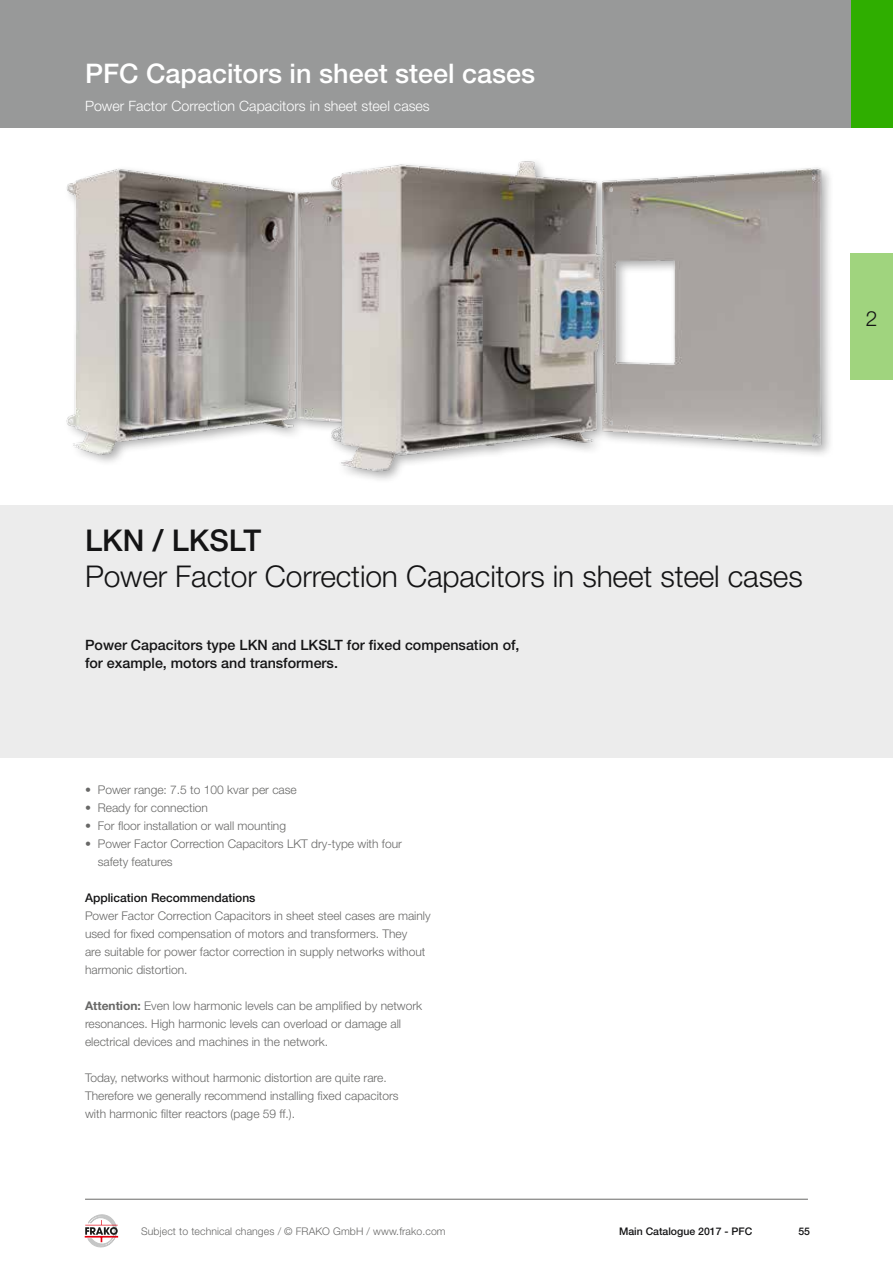
<style>
.page{position:relative;width:893px;height:1263px;background:#fff}
.page>*{position:absolute;margin:0;border:0;box-sizing:border-box;transform-origin:0 0}
.t1{font:300 30px "Helvetica Neue LT Std";letter-spacing:-.005em;color:#141415}
.t2{font:500 30px "Helvetica Neue LT Std";color:#141415}
.t3{font:500 27px "Helvetica Neue LT Std";color:#fff}
.t4{font:300 21px "Helvetica Neue LT Std";color:#141415}
.t5{font:500 14.25px/18px "Helvetica Neue LT Std";color:#141415}
.t6{font:300 14.25px "Helvetica Neue LT Std";color:#fff}
.t7{font:300 12px/18px "Helvetica Neue LT Std";color:#686867}
.t8{font:500 12px "Helvetica Neue LT Std";color:#141415}
.t9{font:300 10.5px "Helvetica Neue LT Std";letter-spacing:.01em;color:#686867}
.t10{font:500 10.5px "Helvetica Neue LT Std";color:#141415}
.s1{font-weight:700}
</style>
<div class="page">
<div style="left:850px;top:0;width:43px;height:128px;background:#2fae00"></div>
<div style="left:850px;top:254px;width:43px;height:126px;background:#a0d47e"></div>
<img style="left:66px;top:168px;width:261px;height:289px">
<div style="left:328px;top:157px;width:506px;height:327px;background:#141415;opacity:.35"></div>
<img style="left:327px;top:157px;width:497px;height:317px">
<div style="left:0;top:0;width:850px;height:128px;background:#989999"></div>
<hr style="left:85px;top:1199px;width:723px;height:1px;background:#686867">
<svg style="left:85px;top:1214px;width:34px;height:34px"></svg>
<div style="left:0;top:506px;width:893px;height:252px;background:#ececec"></div>
<h2 class="t3" style="left:85px;top:57px;width:452px">PFC Capacitors in sheet steel cases</h2>
<p class="t6" style="left:85px;top:97px;width:346px">Power Factor Correction Capacitors in sheet steel cases</p>
<h3 class="t4" style="left:866px;top:305px;width:13px">2</h3>
<h1 class="t2" style="left:85px;top:522px;width:178px">LKN / LKSLT</h1>
<h1 class="t1" style="left:85px;top:558px;width:719px">Power Factor Correction Capacitors in sheet steel cases</h1>
<p class="t5" style="left:85px;top:635px;width:436px">Power Capacitors type LKN and LKSLT for fixed compensation of, for example, motors and transformers.</p>
<p class="t7" style="left:85px;top:780px;width:213px">• Power range: 7.5 to 100 kvar per case</p>
<p class="t7" style="left:85px;top:798px;width:125px">• Ready for connection</p>
<p class="t7" style="left:85px;top:816px;width:203px">• For floor installation or wall mounting</p>
<p class="t7" style="left:98px;top:834px;width:306px;text-indent:-13px">• Power Factor Correction Capacitors LKT dry-type with four safety features</p>
<p class="t8" style="left:85px;top:890px;width:172px">Application Recommendations</p>
<p class="t7" style="left:85px;top:906px;width:347px">Power Factor Correction Capacitors in sheet steel cases are mainly used for fixed compensation of motors and transformers. They<br>are suitable for power factor correction in supply networks without harmonic distortion.</p>
<p class="t7" style="left:85px;top:996px;width:339px"><span class="s1">Attention:</span> Even low harmonic levels can be amplified by network resonances. High harmonic levels can overload or damage all electrical devices and machines in the network.</p>
<p class="t7" style="left:85px;top:1068px;width:315px">Today, networks without harmonic distortion are quite rare.<br>Therefore we generally recommend installing fixed capacitors with harmonic filter reactors (page 59 ff.).</p>
<p class="t9" style="left:141px;top:1224px;width:306px">Subject to technical changes / © FRAKO GmbH / www.frako.com</p>
<p class="t10" style="left:619px;top:1225px;width:135px">Main Catalogue 2017 - PFC</p>
<p class="t10" style="left:798px;top:1225px;width:13px">55</p>
</div>
